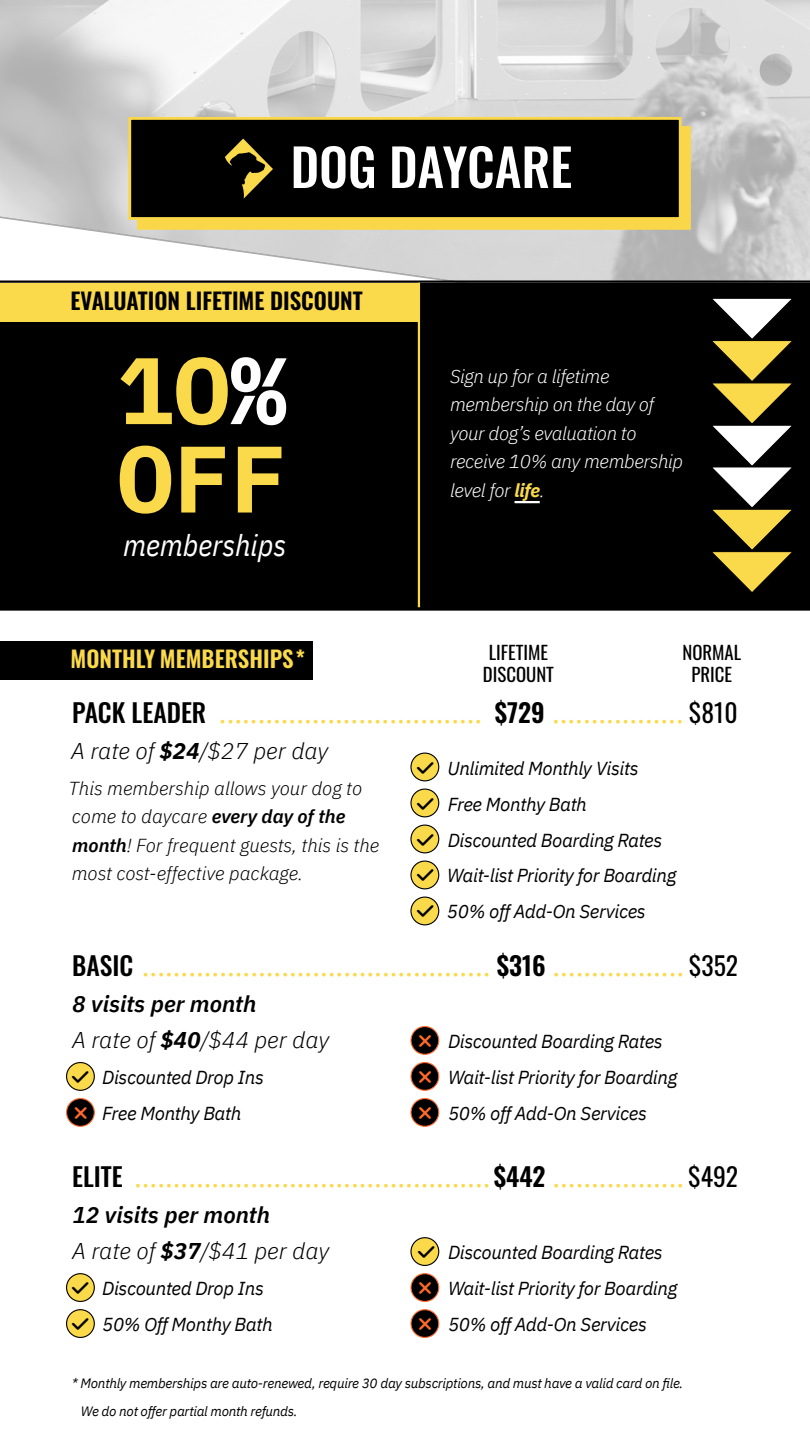
<style>
.page{position:relative;width:810px;height:1440px;background:#fff}
.page>*{position:absolute;margin:0;border:0;box-sizing:border-box;transform-origin:0 0}
.t1{font:700 94.28px/88.4px "IBM Plex Mono";color:#fad94a}
.t2{font:500 51.3px "Oswald";color:#fff}
.t3{font:italic 30.08px "IBM Plex Sans Cond";color:#fff}
.t4{font:28.5px "IBM Plex Sans";color:#fad94a}
.t5{font:italic 300 22.8px/36px "IBM Plex Sans";color:#000}
.t6{font:600 22.8px "Oswald";color:#000}
.t7{font:600 22.8px "Oswald";color:#fad94a}
.t8{font:italic 18.75px/36px "IBM Plex Sans";letter-spacing:-.02em;color:#000}
.t9{font:italic 300 18.75px/28.5px "IBM Plex Sans";color:#000}
.t10{font:italic 300 18.75px/28.5px "IBM Plex Sans";letter-spacing:-.02em;color:#fff}
.t11{font:18.75px/22.5px "Oswald";color:#000;text-align:center}
.t12{font:italic 13.5px/28.5px "IBM Plex Sans";letter-spacing:-.02em;color:#000}
.s1{color:#fff}
.s2{font-weight:700;color:#fad94a}
.s3{font-family:"Oswald";font-weight:500;font-size:25.65px;color:#000}
.s4{font-family:"Oswald";font-weight:600;font-size:25.65px;color:#000}
.s5{font-family:"Oswald";font-size:25.65px;color:#000}
.s6{font-weight:700}
.s7{font-weight:600}
</style>
<div class="page">
<div style="left:411px;top:753px;width:28px;height:28px;background:#fad94a;border-radius:50%"></div>
<div style="left:410px;top:753px;width:29px;height:28px;border:1px solid #000;border-radius:50%"></div>
<div style="left:411px;top:1027px;width:28px;height:27px;background:#000;border-radius:50%"></div>
<div style="left:410px;top:1026px;width:29px;height:29px;border:1px solid #ff6a2c;border-radius:50%"></div>
<div style="left:411px;top:825px;width:28px;height:28px;background:#fad94a;border-radius:50%"></div>
<div style="left:410px;top:825px;width:29px;height:28px;border:1px solid #000;border-radius:50%"></div>
<div style="left:411px;top:1099px;width:28px;height:27px;background:#000;border-radius:50%"></div>
<div style="left:410px;top:1098px;width:29px;height:29px;border:1px solid #ff6a2c;border-radius:50%"></div>
<div style="left:411px;top:1238px;width:28px;height:27px;background:#fad94a;border-radius:50%"></div>
<div style="left:410px;top:1237px;width:29px;height:29px;border:1px solid #000;border-radius:50%"></div>
<div style="left:411px;top:789px;width:28px;height:28px;background:#fad94a;border-radius:50%"></div>
<div style="left:410px;top:789px;width:29px;height:28px;border:1px solid #000;border-radius:50%"></div>
<div style="left:411px;top:1063px;width:28px;height:27px;background:#000;border-radius:50%"></div>
<div style="left:410px;top:1062px;width:29px;height:29px;border:1px solid #ff6a2c;border-radius:50%"></div>
<div style="left:411px;top:861px;width:28px;height:28px;background:#fad94a;border-radius:50%"></div>
<div style="left:410px;top:861px;width:29px;height:28px;border:1px solid #000;border-radius:50%"></div>
<div style="left:411px;top:1274px;width:28px;height:27px;background:#000;border-radius:50%"></div>
<div style="left:410px;top:1273px;width:29px;height:29px;border:1px solid #ff6a2c;border-radius:50%"></div>
<div style="left:67px;top:1274px;width:27px;height:27px;background:#fad94a;border-radius:50%"></div>
<div style="left:66px;top:1273px;width:29px;height:29px;border:1px solid #000;border-radius:50%"></div>
<div style="left:67px;top:1063px;width:27px;height:27px;background:#fad94a;border-radius:50%"></div>
<div style="left:66px;top:1062px;width:29px;height:29px;border:1px solid #000;border-radius:50%"></div>
<div style="left:411px;top:897px;width:28px;height:28px;background:#fad94a;border-radius:50%"></div>
<div style="left:410px;top:897px;width:29px;height:28px;border:1px solid #000;border-radius:50%"></div>
<div style="left:411px;top:1310px;width:28px;height:27px;background:#000;border-radius:50%"></div>
<div style="left:410px;top:1309px;width:29px;height:29px;border:1px solid #ff6a2c;border-radius:50%"></div>
<div style="left:67px;top:1310px;width:27px;height:27px;background:#fad94a;border-radius:50%"></div>
<div style="left:66px;top:1309px;width:29px;height:29px;border:1px solid #000;border-radius:50%"></div>
<div style="left:67px;top:1099px;width:27px;height:27px;background:#000;border-radius:50%"></div>
<div style="left:66px;top:1098px;width:29px;height:29px;border:1px solid #ff6a2c;border-radius:50%"></div>
<svg style="left:0;top:0;width:810px;height:280px"></svg>
<div style="left:137px;top:126px;width:554px;height:104px;background:#f9d749"></div>
<div style="left:130px;top:118px;width:550px;height:101px;background:#000"></div>
<svg style="left:225px;top:139px;width:48px;height:60px"></svg>
<div style="left:128px;top:117px;width:554px;height:103px;border:3px solid #f9d749"></div>
<div style="left:0;top:641px;width:312px;height:39px;background:#000"></div>
<div style="left:0;top:283px;width:810px;height:325px;background:#000"></div>
<div style="left:0;top:283px;width:418px;height:38px;background:#fad94a"></div>
<hr style="left:0;top:280px;width:810px;height:3px;background:#000">
<hr style="left:0;top:608px;width:810px;height:3px;background:#000">
<hr style="left:515px;top:501px;width:25px;height:2px;background:#fff">
<svg style="left:712px;top:298px;width:80px;height:294px"></svg>
<hr style="left:418px;top:283px;width:2px;height:324px;background:#fad94a">
<h2 class="t2" style="left:291px;top:140px;width:283px">DOG DAYCARE</h2>
<p class="t6" style="left:70px;top:289px;width:294px">EVALUATION LIFETIME DISCOUNT</p>
<h1 class="t1" style="left:117px;top:338px;width:171px">10<span class="s1">%<br></span>OFF</h1>
<h3 class="t3" style="left:123px;top:522px;width:165px">memberships</h3>
<p class="t7" style="left:70px;top:647px;width:236px">MONTHLY MEMBERSHIPS*</p>
<p class="t10" style="left:450px;top:360px;width:235px">Sign up for a lifetime membership on the day of your dog’s evaluation to receive 10% any membership level for <span class="s2">life</span>.</p>
<p class="t11" style="left:483px;top:639px;width:72px">LIFETIME<br>DISCOUNT</p>
<p class="t11" style="left:682px;top:639px;width:60px">NORMAL<br>PRICE</p>
<h3 class="t4" style="left:72px;top:691px;width:667px"><span class="s3">PACK LEADER</span> .................................. <span class="s4">$729</span> ................. <span class="s5">$810</span></h3>
<p class="t5" style="left:71px;top:731px;width:259px">A rate of <span class="s6">$24</span>/$27 per day</p>
<p class="t9" style="left:69px;top:772px;width:312px">This membership allows your dog to come to daycare <span class="s7">every day of the month</span>! For frequent guests, this is the most cost-effective package.</p>
<p class="t8" style="left:417px;top:748px;width:223px">✓ Unlimited Monthly Visits</p>
<p class="t8" style="left:417px;top:784px;width:171px">✓ Free Monthy Bath</p>
<p class="t8" style="left:417px;top:820px;width:247px">✓ Discounted Boarding Rates</p>
<p class="t8" style="left:417px;top:856px;width:261px">✓ Wait-list Priority for Boarding</p>
<p class="t8" style="left:417px;top:892px;width:230px">✓ 50% off Add-On Services</p>
<h3 class="t4" style="left:72px;top:944px;width:668px"><span class="s3">BASIC</span> ............................................. <span class="s4">$316</span> ................. <span class="s5">$352</span></h3>
<p class="t5" style="left:72px;top:984px;width:259px"><span class="s7">8 visits per month<br></span>A rate of <span class="s6">$40</span>/$44 per day</p>
<p class="t8" style="left:72px;top:1057px;width:193px;text-align:center">✓ Discounted Drop Ins<br>Free Monthy Bath</p>
<p class="t8" style="left:448px;top:1021px;width:231px">Discounted Boarding Rates<br>Wait-list Priority for Boarding<br>50% off Add-On Services</p>
<h3 class="t4" style="left:72px;top:1155px;width:668px"><span class="s3">ELITE</span> .............................................. <span class="s4">$442</span> ................. <span class="s5">$492</span></h3>
<p class="t5" style="left:72px;top:1195px;width:259px"><span class="s7">12 visits per month<br></span>A rate of <span class="s6">$37</span>/$41 per day</p>
<p class="t8" style="left:72px;top:1269px;width:193px">✓ Discounted Drop Ins</p>
<p class="t8" style="left:72px;top:1305px;width:202px">✓ 50% Off Monthy Bath</p>
<p class="t8" style="left:448px;top:1233px;width:231px;text-indent:-30px">✓ Discounted Boarding Rates<br>Wait-list Priority for Boarding<br>50% off Add-On Services</p>
<p class="t12" style="left:81px;top:1367px;width:604px;text-indent:-9px">* Monthly memberships are auto-renewed, require 30 day subscriptions, and must have a valid card on file.<br>We do not offer partial month refunds.</p>
</div>
